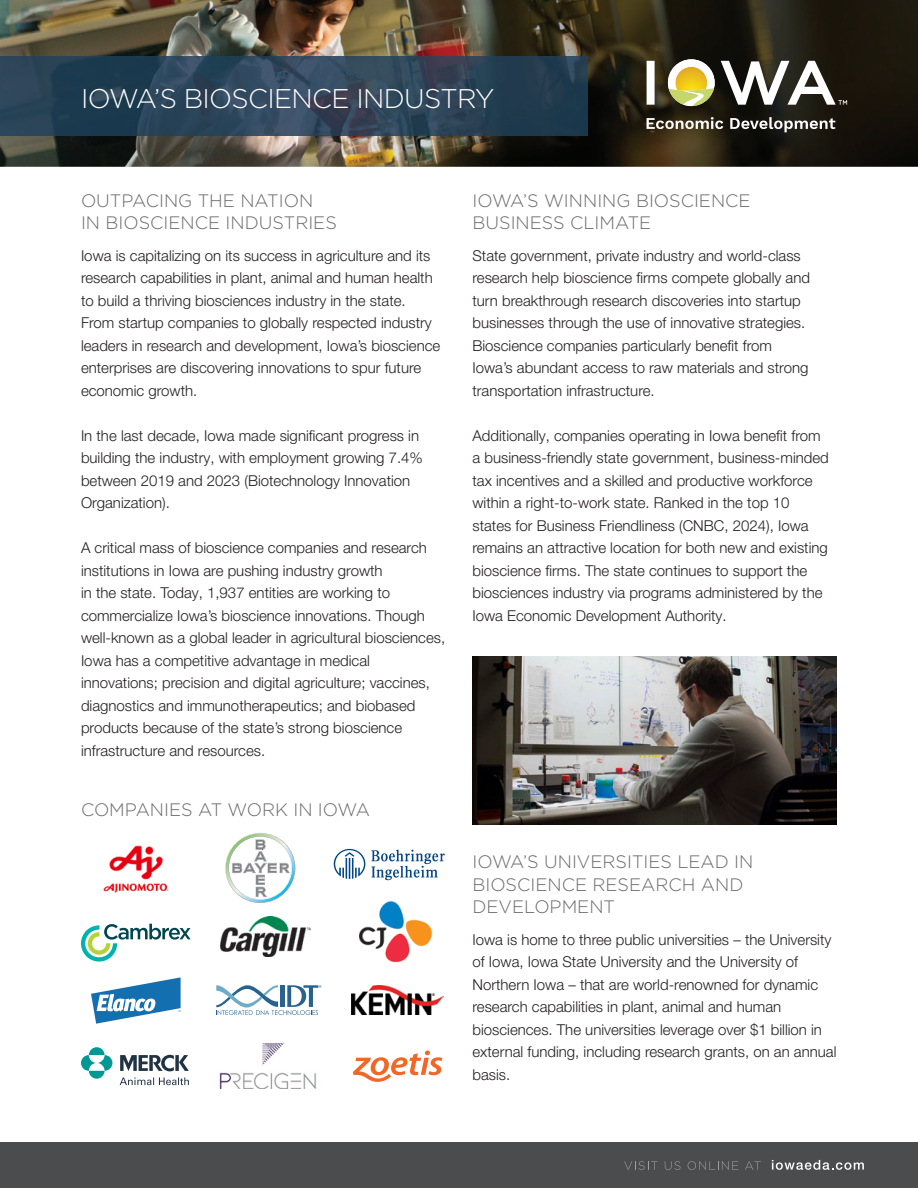
<style>
.page{position:relative;width:918px;height:1188px;background:#fff}
.page>*{position:absolute;margin:0;border:0;box-sizing:border-box;transform-origin:0 0}
.t1{font:300 27px "Gotham";letter-spacing:-.025em;color:#fff}
.t2{font:300 18px/22.5px "Gotham";color:#69696c}
.t3{font:300 15px/22.5px "Helvetica Neue LT Pro";color:#231f20}
</style>
<div class="page">
<div style="left:0;top:1142px;width:918px;height:46px;background:#4b4c4d"></div>
<svg style="left:624px;top:1161px;width:34px;height:9px"></svg>
<svg style="left:665px;top:1161px;width:16px;height:9px"></svg>
<svg style="left:688px;top:1161px;width:50px;height:9px"></svg>
<svg style="left:745px;top:1161px;width:16px;height:9px"></svg>
<svg style="left:772px;top:1160px;width:92px;height:10px"></svg>
<img style="left:0;top:0;width:918px;height:167px">
<img style="left:0;top:57px;width:588px;height:78px">
<svg style="left:668px;top:59px;width:47px;height:47px"></svg>
<svg style="left:647px;top:61px;width:8px;height:44px"></svg>
<svg style="left:721px;top:61px;width:126px;height:44px"></svg>
<svg style="left:647px;top:117px;width:76px;height:12px"></svg>
<svg style="left:730px;top:117px;width:105px;height:15px"></svg>
<img style="left:472px;top:656px;width:365px;height:168px">
<svg style="left:334px;top:849px;width:31px;height:30px"></svg>
<svg style="left:371px;top:850px;width:74px;height:30px"></svg>
<svg style="left:91px;top:977px;width:90px;height:47px"></svg>
<svg style="left:353px;top:1051px;width:89px;height:31px"></svg>
<svg style="left:81px;top:924px;width:110px;height:38px"></svg>
<svg style="left:216px;top:985px;width:105px;height:30px"></svg>
<img style="left:351px;top:985px;width:92px;height:29px">
<img style="left:103px;top:845px;width:66px;height:48px">
<img style="left:219px;top:1044px;width:97px;height:45px">
<img style="left:221px;top:917px;width:90px;height:40px">
<img style="left:360px;top:901px;width:73px;height:62px">
<img style="left:225px;top:833px;width:70px;height:70px">
<svg style="left:232px;top:839px;width:58px;height:58px"></svg>
<svg style="left:81px;top:1047px;width:31px;height:32px"></svg>
<svg style="left:120px;top:1055px;width:69px;height:30px"></svg>
<p class="t1" style="left:81px;top:81px;width:415px">IOWA’S BIOSCIENCE INDUSTRY</p>
<p class="t2" style="left:81px;top:189px;width:257px">OUTPACING THE NATION<br>IN BIOSCIENCE INDUSTRIES</p>
<p class="t3" style="left:81px;top:244px;width:361px">Iowa is capitalizing on its success in agriculture and its research capabilities in plant, animal and human health to build a thriving biosciences industry in the state.<br>From startup companies to globally respected industry leaders in research and development, Iowa’s bioscience enterprises are discovering innovations to spur future economic growth.</p>
<p class="t3" style="left:81px;top:424px;width:343px">In the last decade, Iowa made significant progress in building the industry, with employment growing 7.4% between 2019 and 2023 (Biotechnology Innovation Organization).</p>
<p class="t3" style="left:81px;top:536px;width:366px">A critical mass of bioscience companies and research institutions in Iowa are pushing industry growth<br>in the state. Today, 1,937 entities are working to commercialize Iowa’s bioscience innovations. Though well-known as a global leader in agricultural biosciences, Iowa has a competitive advantage in medical innovations; precision and digital agriculture; vaccines, diagnostics and immunotherapeutics; and biobased products because of the state’s strong bioscience infrastructure and resources.</p>
<p class="t2" style="left:81px;top:798px;width:291px">COMPANIES AT WORK IN IOWA</p>
<p class="t2" style="left:472px;top:189px;width:280px">IOWA’S WINNING BIOSCIENCE<br>BUSINESS CLIMATE</p>
<p class="t3" style="left:472px;top:244px;width:339px">State government, private industry and world-class research help bioscience firms compete globally and turn breakthrough research discoveries into startup businesses through the use of innovative strategies.<br>Bioscience companies particularly benefit from Iowa’s abundant access to raw materials and strong transportation infrastructure.</p>
<p class="t3" style="left:472px;top:424px;width:358px">Additionally, companies operating in Iowa benefit from a business-friendly state government, business-minded tax incentives and a skilled and productive workforce within a right-to-work state. Ranked in the top 10 states for Business Friendliness (CNBC, 2024), Iowa remains an attractive location for both new and existing bioscience firms. The state continues to support the biosciences industry via programs administered by the Iowa Economic Development Authority.</p>
<p class="t2" style="left:472px;top:850px;width:282px">IOWA’S UNIVERSITIES LEAD IN<br>BIOSCIENCE RESEARCH AND<br>DEVELOPMENT</p>
<p class="t3" style="left:472px;top:928px;width:365px">Iowa is home to three public universities – the University of Iowa, Iowa State University and the University of Northern Iowa – that are world-renowned for dynamic research capabilities in plant, animal and human biosciences. The universities leverage over $1 billion in external funding, including research grants, on an annual basis.</p>
</div>
